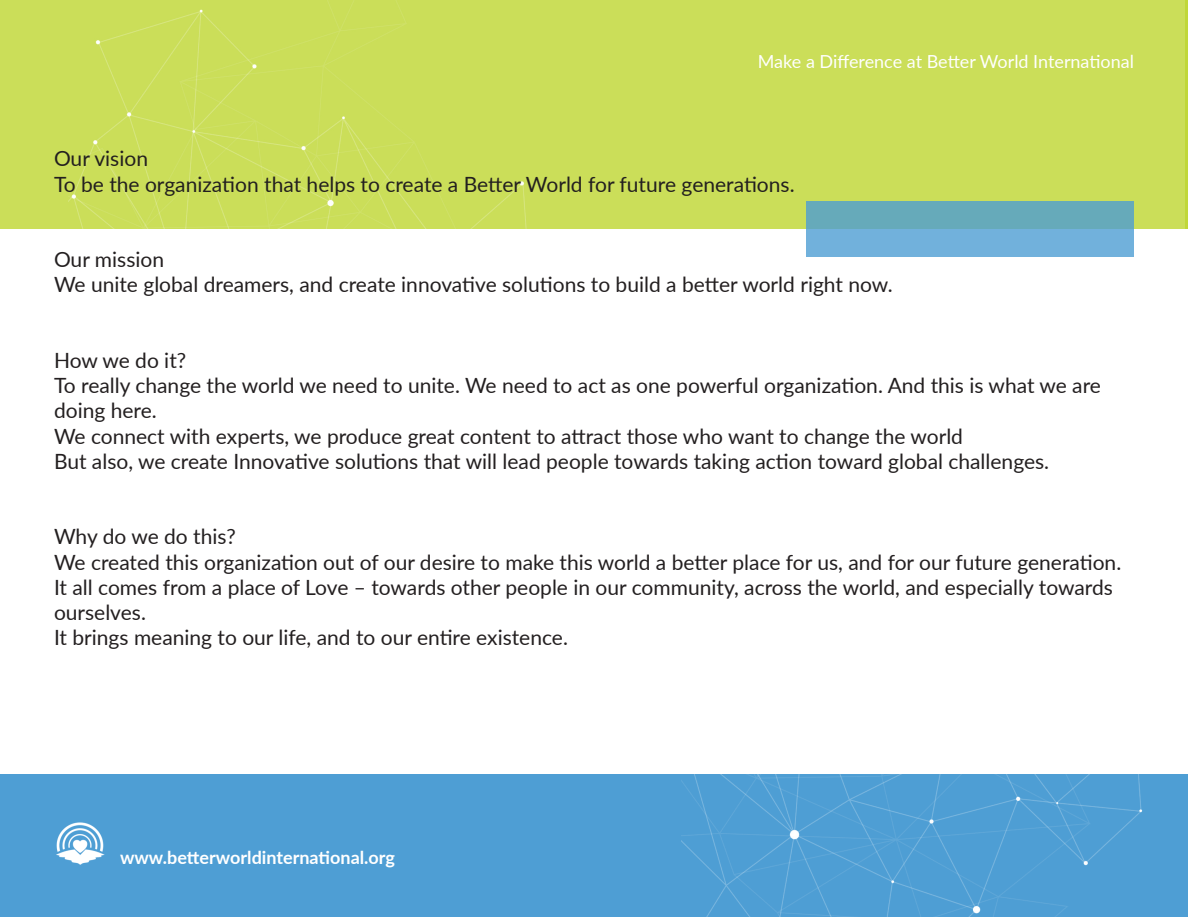
<style>
.page{position:relative;width:1188px;height:918px;background:#fff}
.page>*{position:absolute;margin:0;border:0;box-sizing:border-box;transform-origin:0 0}
.t1{font:21px/25.2px "Lato";color:#231f20}
.t2{font:18px "Lato";color:#fff}
.t3{font:700 18px "Lato";color:#fff}
</style>
<div class="page">
<div style="left:0;top:775px;width:1188px;height:142px;background:#4e9ed4"></div>
<div style="left:0;top:0;width:1188px;height:229px;background:#cbde59"></div>
<svg style="left:806px;top:201px;width:328px;height:56px;background:#6badcb"></svg>
<img style="left:68px;top:0;width:459px;height:229px">
<img style="left:682px;top:774px;width:506px;height:143px">
<img style="left:56px;top:822px;width:49px;height:43px">
<hr style="left:1185px;top:775px;width:3px;height:142px;background:#4e9ed4">
<hr style="left:1185px;top:0;width:3px;height:229px;background:#bed630">
<p class="t2" style="left:758px;top:51px;width:378px">Make a Difference at Better World International</p>
<p class="t1" style="left:54px;top:146px;width:742px">Our vision<br>To be the organization that helps to create a Better World for future generations.</p>
<p class="t1" style="left:54px;top:246px;width:840px">Our mission<br>We unite global dreamers, and create innovative solutions to build a better world right now.</p>
<p class="t1" style="left:54px;top:347px;width:1049px">How we do it?<br>To really change the world we need to unite. We need to act as one powerful organization. And this is what we are doing here.<br>We connect with experts, we produce great content to attract those who want to change the world<br>But also, we create Innovative solutions that will lead people towards taking action toward global challenges.</p>
<p class="t1" style="left:54px;top:524px;width:1069px">Why do we do this?<br>We created this organization out of our desire to make this world a better place for us, and for our future generation.<br>It all comes from a place of Love – towards other people in our community, across the world, and especially towards ourselves.<br>It brings meaning to our life, and to our entire existence.</p>
<p class="t3" style="left:120px;top:846px;width:277px">www.betterworldinternational.org</p>
</div>
